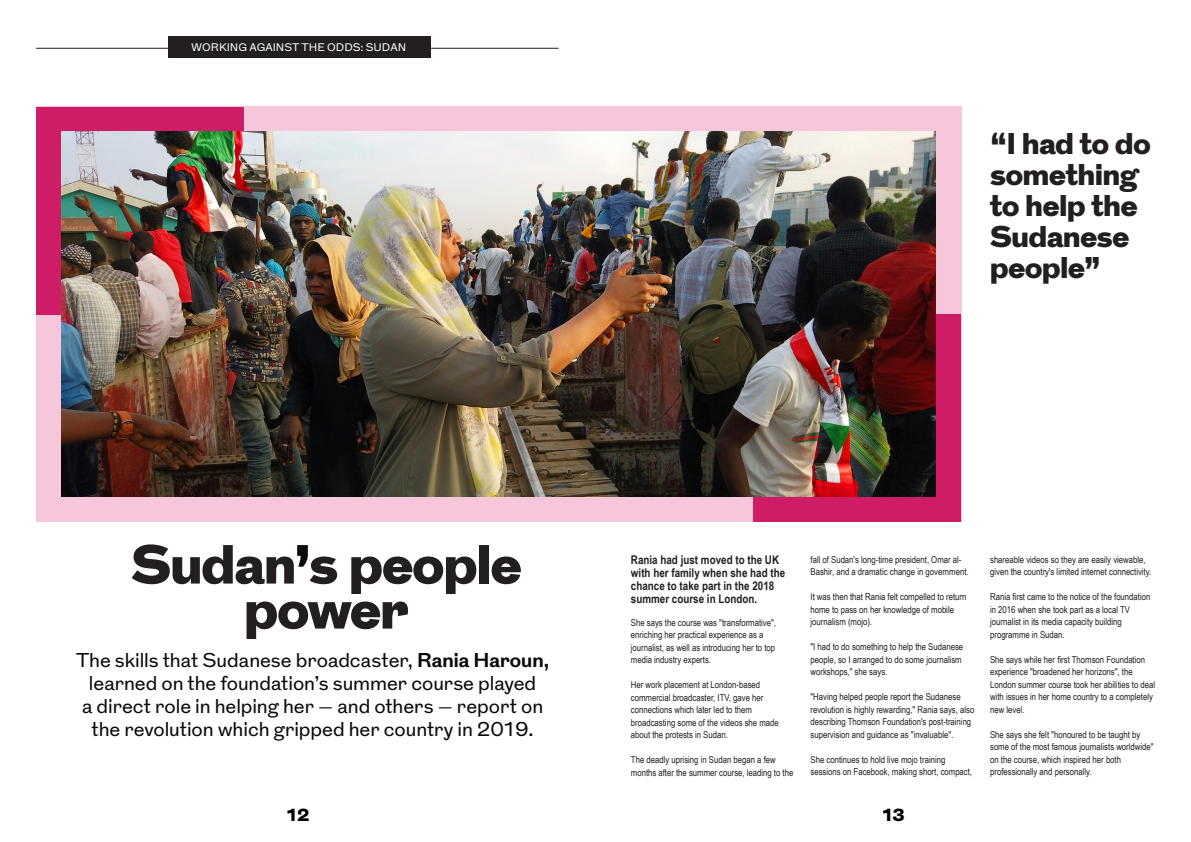
<style>
.page{position:relative;width:1191px;height:842px;background:#fff}
.page>*{position:absolute;margin:0;border:0;box-sizing:border-box;transform-origin:0 0}
.Headline_Grot10_Bl{font:900 55px/45px "RIBAJ Grot";letter-spacing:-.005em;color:#231f20;text-align:center}
.Headline_Grot10_Bl-2{font:900 30px/31px "RIBAJ Grot";color:#231f20}
.Headline_Grot10_Bl-3{font:20px/23px "RIBAJ Grot";letter-spacing:-.005em;color:#0d080a;text-align:center}
.Headline_Grot10_Bl-4{font:900 17.5px "RIBAJ Grot";color:#000}
.t1{font:700 12px/13px "Arial Narrow";color:#231f20}
.In_numbers_head{font:11px "RIBAJ Grot";color:#fff}
.t2{font:9.5px/12.5px "Arial Narrow";color:#231f20}
.s1{color:#0d080a}
.s2{font-weight:700}
</style>
<div class="page">
<div style="left:36px;top:106px;width:925px;height:416px;background:#f6c7da"></div>
<hr style="left:36px;top:48px;width:522px;height:1px;background:#231f20">
<div style="left:168px;top:36px;width:263px;height:22px;background:#231f20"></div>
<div style="left:36px;top:107px;width:208px;height:207px;background:#ce1c66"></div>
<div style="left:753px;top:314px;width:208px;height:208px;background:#ce1c66"></div>
<img style="left:62px;top:132px;width:873px;height:364px">
<p class="In_numbers_head" style="left:191px;top:40px;width:216px">WORKING AGAINST THE ODDS: SUDAN</p>
<p class="Headline_Grot10_Bl-2" style="left:990px;top:130px;width:162px">“I had to do something to help the<br>Sudanese people”</p>
<p class="Headline_Grot10_Bl" style="left:131px;top:544px;width:391px">Sudan<span class="s1">’</span>s people power</p>
<p class="t1" style="left:631px;top:553px;width:156px">Rania had just moved to the UK with her family when she had the chance to take part in the 2018 summer course in London.</p>
<p class="t2" style="left:631px;top:616px;width:147px">She says the course was "transformative", enriching her practical experience as a journalist, as well as introducing her to top media industry experts.</p>
<p class="t2" style="left:631px;top:678px;width:149px">Her work placement at London-based commercial broadcaster, ITV, gave her connections which later led to them broadcasting some of the videos she made about the protests in Sudan.</p>
<p class="t2" style="left:631px;top:753px;width:164px">The deadly uprising in Sudan began a few months after the summer course, leading to the</p>
<p class="Headline_Grot10_Bl-3" style="left:76px;top:648px;width:475px">The skills that Sudanese broadcaster, <span class="s2">Rania Haroun, </span>learned on the foundation’s summer course played<br>a direct role in helping her – and others – report on the revolution which gripped her country in 2019.</p>
<p class="t2" style="left:810px;top:553px;width:160px">fall of Sudan's long-time president, Omar al-<br>Bashir, and a dramatic change in government.</p>
<p class="t2" style="left:810px;top:590px;width:157px">It was then that Rania felt compelled to return home to pass on her knowledge of mobile journalism (mojo).</p>
<p class="t2" style="left:810px;top:640px;width:154px">"I had to do something to help the Sudanese people, so I arranged to do some journalism workshops," she says.</p>
<p class="t2" style="left:810px;top:690px;width:165px">"Having helped people report the Sudanese revolution is highly rewarding," Rania says, also describing Thomson Foundation's post-training supervision and guidance as "invaluable".</p>
<p class="t2" style="left:810px;top:753px;width:163px">She continues to hold live mojo training sessions on Facebook, making short, compact,</p>
<p class="Headline_Grot10_Bl-4" style="left:286px;top:802px;width:25px">12</p>
<p class="Headline_Grot10_Bl-4" style="left:881px;top:802px;width:25px">13</p>
<p class="t2" style="left:990px;top:553px;width:163px">shareable videos so they are easily viewable, given the country's limited internet connectivity.</p>
<p class="t2" style="left:990px;top:590px;width:162px">Rania first came to the notice of the foundation in 2016 when she took part as a local TV journalist in its media capacity building programme in Sudan.</p>
<p class="t2" style="left:990px;top:653px;width:166px">She says while her first Thomson Foundation experience "broadened her horizons", the London summer course took her abilities to deal with issues in her home country to a completely new level.</p>
<p class="t2" style="left:990px;top:728px;width:165px">She says she felt "honoured to be taught by some of the most famous journalists worldwide" on the course, which inspired her both professionally and personally.</p>
</div>
